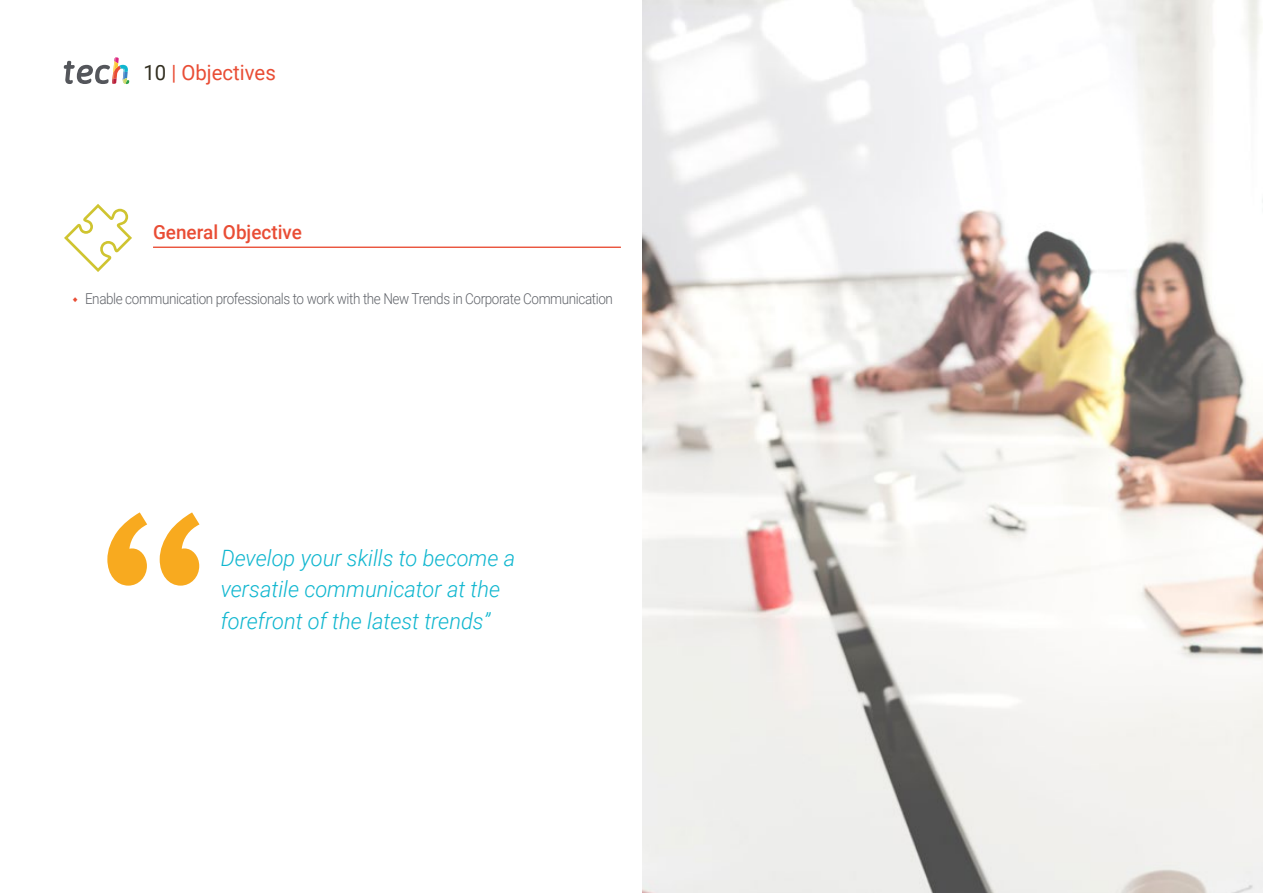
<style>
.page{position:relative;width:1263px;height:893px;background:#fff}
.page>*{position:absolute;margin:0;border:0;box-sizing:border-box;transform-origin:0 0}
.t1{font:italic 300 22.5px/31.5px "Roboto";color:#0fb6cf}
.t2{font:21px "Roboto";color:#e94d35}
.t3{font:500 19.5px "Roboto";color:#e94d35}
.t4{font:300 15px "Roboto";letter-spacing:-.03em;color:#61646a;scale:.9 1}
.s1{color:#312e20}
</style>
<div class="page">
<hr style="left:153px;top:247px;width:468px;height:1px;background:#e94d35">
<svg style="left:64px;top:204px;width:68px;height:68px"></svg>
<svg style="left:64px;top:57px;width:65px;height:27px"></svg>
<svg style="left:107px;top:512px;width:92px;height:74px"></svg>
<img style="left:642px;top:0;width:621px;height:893px">
<p class="t2" style="left:144px;top:57px;width:134px"><span class="s1">10</span> | Objectives</p>
<p class="t3" style="left:153px;top:218px;width:150px">General Objective</p>
<p class="t4" style="left:85px;top:288px;width:588px">Enable communication professionals to work with the New Trends in Corporate Communication</p>
<p class="t1" style="left:221px;top:541px;width:296px">Develop your skills to become a versatile communicator at the forefront of the latest trends”</p>
</div>
